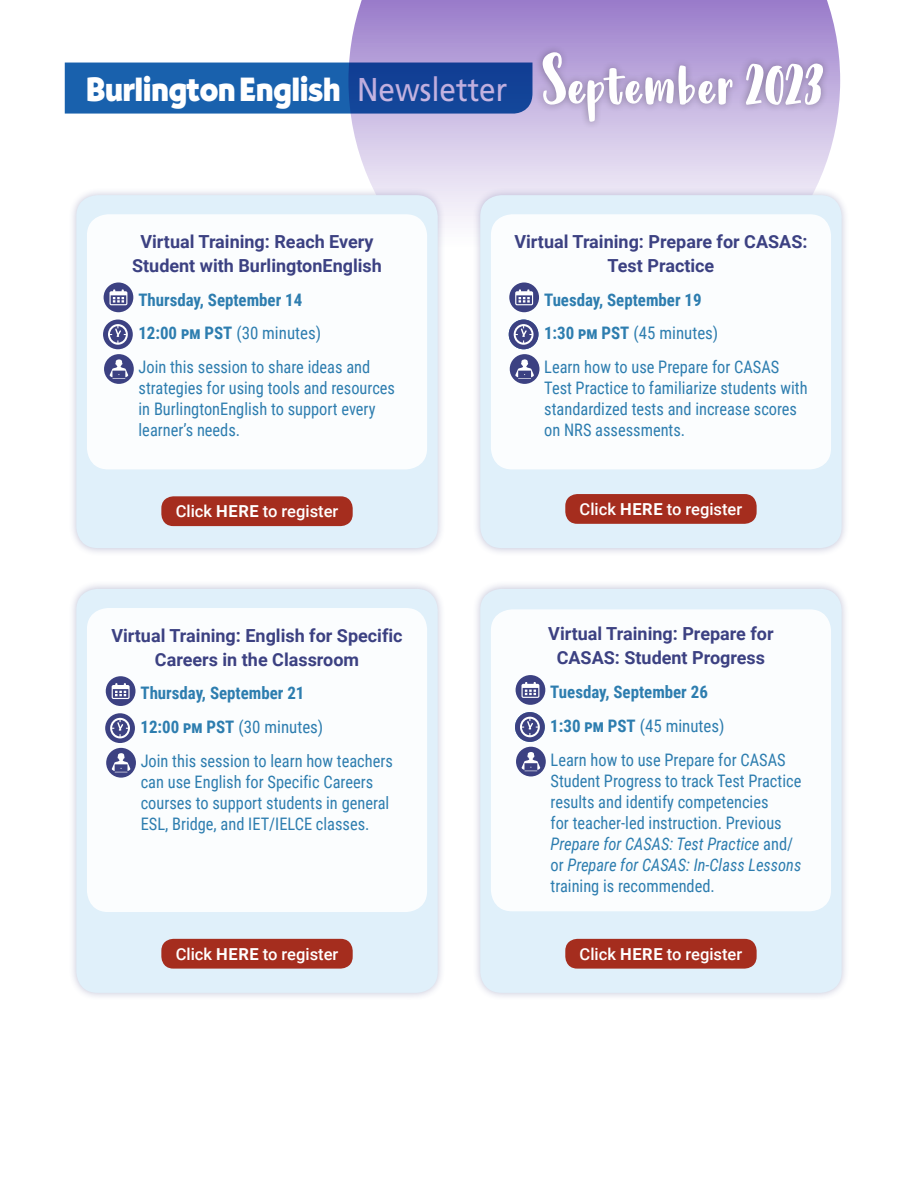
<style>
.page{position:relative;width:918px;height:1188px;background:#fff}
.page>*{position:absolute;margin:0;border:0;box-sizing:border-box;transform-origin:0 0}
.t1{font:33px "Cg Bernhardt Bd";color:#fff;scale:.9 1}
.t2{font:700 18px/24px "Roboto";color:#3c4182;text-align:center}
.t3{font:17.25px/21px "Roboto Condensed";color:#2d7daf;scale:.95 1}
.t4{font:17.25px "Roboto Condensed";color:#2d7daf}
.t5{font:700 17.25px "Roboto Condensed";color:#2d7daf}
.t6{font:500 16.5px "Roboto";color:#fff}
.s1{font-family:"Frutiger"}
.s2{font-weight:700}
.s3{font-style:italic}
</style>
<div class="page">
<svg style="left:348px;top:0;width:492px;height:222px;background:#c6b5e1"></svg>
<svg style="left:65px;top:63px;width:467px;height:51px;background:#1856a5"></svg>
<div style="left:738px;top:56px;width:93px;height:57px;background:#000;opacity:.3"></div>
<svg style="left:746px;top:61px;width:77px;height:44px"></svg>
<div style="left:535px;top:45px;width:205px;height:84px;background:#000;opacity:.3"></div>
<svg style="left:542px;top:52px;width:191px;height:70px"></svg>
<div style="left:68px;top:187px;width:378px;height:369px;background:#3c4182;opacity:.3"></div>
<div style="left:76px;top:195px;width:362px;height:353px;background:#e0f0fa;border-radius:21px"></div>
<div style="left:87px;top:214px;width:340px;height:255px;background:#fff;border-radius:21px"></div>
<svg style="left:104px;top:282px;width:29px;height:30px"></svg>
<svg style="left:110px;top:289px;width:17px;height:16px"></svg>
<div style="left:103px;top:320px;width:30px;height:29px;background:#3c4182;border-radius:50%"></div>
<svg style="left:108px;top:324px;width:20px;height:21px"></svg>
<div style="left:104px;top:354px;width:30px;height:30px;background:#3c4182;border-radius:50%"></div>
<svg style="left:109px;top:359px;width:20px;height:20px"></svg>
<div style="left:161px;top:496px;width:192px;height:30px;background:#a52d1e;border-radius:12px"></div>
<div style="left:472px;top:187px;width:378px;height:369px;background:#3c4182;opacity:.3"></div>
<div style="left:480px;top:195px;width:362px;height:353px;background:#e0f0fa;border-radius:21px"></div>
<div style="left:491px;top:214px;width:340px;height:255px;background:#fff;border-radius:21px"></div>
<svg style="left:509px;top:282px;width:30px;height:30px"></svg>
<svg style="left:515px;top:289px;width:18px;height:16px"></svg>
<div style="left:509px;top:320px;width:29px;height:29px;background:#3c4182;border-radius:50%"></div>
<svg style="left:514px;top:324px;width:20px;height:21px"></svg>
<div style="left:510px;top:354px;width:29px;height:30px;background:#3c4182;border-radius:50%"></div>
<svg style="left:515px;top:359px;width:19px;height:20px"></svg>
<div style="left:565px;top:494px;width:192px;height:30px;background:#a52d1e;border-radius:12px"></div>
<div style="left:472px;top:581px;width:378px;height:420px;background:#3c4182;opacity:.3"></div>
<div style="left:480px;top:589px;width:362px;height:404px;background:#e0f0fa;border-radius:21px"></div>
<div style="left:491px;top:609px;width:340px;height:302px;background:#fff;border-radius:21px"></div>
<div style="left:516px;top:675px;width:29px;height:30px;background:#3c4182;border-radius:50%"></div>
<svg style="left:522px;top:682px;width:17px;height:16px"></svg>
<div style="left:515px;top:712px;width:30px;height:30px;background:#3c4182;border-radius:50%"></div>
<svg style="left:520px;top:717px;width:20px;height:20px"></svg>
<div style="left:516px;top:747px;width:30px;height:29px;background:#3c4182;border-radius:50%"></div>
<svg style="left:521px;top:752px;width:20px;height:19px"></svg>
<div style="left:565px;top:939px;width:192px;height:30px;background:#a52d1e;border-radius:12px"></div>
<div style="left:68px;top:581px;width:378px;height:420px;background:#3c4182;opacity:.3"></div>
<div style="left:76px;top:589px;width:362px;height:404px;background:#e0f0fa;border-radius:21px"></div>
<div style="left:87px;top:608px;width:340px;height:304px;background:#fff;border-radius:21px"></div>
<div style="left:106px;top:676px;width:30px;height:30px;background:#3c4182;border-radius:50%"></div>
<svg style="left:112px;top:683px;width:18px;height:16px"></svg>
<svg style="left:105px;top:713px;width:30px;height:30px"></svg>
<svg style="left:110px;top:718px;width:20px;height:20px"></svg>
<svg style="left:106px;top:748px;width:30px;height:30px"></svg>
<svg style="left:111px;top:753px;width:20px;height:19px"></svg>
<div style="left:161px;top:939px;width:192px;height:30px;background:#a52d1e;border-radius:12px"></div>
<h1 class="t1" style="left:86px;top:69px;width:470px">BurlingtonEnglish <span class="s1">Newsletter</span></h1>
<p class="t2" style="left:132px;top:229px;width:251px">Virtual Training: Reach Every<br>Student with BurlingtonEnglish</p>
<p class="t5" style="left:138px;top:287px;width:165px">Thursday, September 14</p>
<p class="t4" style="left:138px;top:321px;width:184px"><span class="s2">12:00 pm PST</span> (30 minutes)</p>
<p class="t3" style="left:139px;top:356px;width:272px">Join this session to share ideas and strategies for using tools and resources in BurlingtonEnglish to support every learner’s needs.</p>
<p class="t6" style="left:176px;top:500px;width:164px">Click <span class="s2">HERE</span> to register</p>
<p class="t2" style="left:111px;top:623px;width:293px">Virtual Training: English for Specific<br>Careers in the Classroom</p>
<p class="t5" style="left:140px;top:681px;width:165px">Thursday, September 21</p>
<p class="t4" style="left:140px;top:715px;width:184px"><span class="s2">12:00 pm PST</span> (30 minutes)</p>
<p class="t3" style="left:141px;top:750px;width:267px">Join this session to learn how teachers can use English for Specific Careers courses to support students in general ESL, Bridge, and IET/IELCE classes.</p>
<p class="t6" style="left:176px;top:942px;width:164px">Click <span class="s2">HERE</span> to register</p>
<p class="t2" style="left:514px;top:229px;width:295px">Virtual Training: Prepare for CASAS:<br>Test Practice</p>
<p class="t5" style="left:544px;top:287px;width:159px">Tuesday, September 19</p>
<p class="t4" style="left:544px;top:321px;width:176px"><span class="s2">1:30 pm PST</span> (45 minutes)</p>
<p class="t3" style="left:544px;top:356px;width:279px">Learn how to use Prepare for CASAS Test Practice to familiarize students with standardized tests and increase scores on NRS assessments.</p>
<p class="t6" style="left:580px;top:498px;width:164px">Click <span class="s2">HERE</span> to register</p>
<p class="t2" style="left:548px;top:621px;width:227px">Virtual Training: Prepare for<br>CASAS: Student Progress</p>
<p class="t5" style="left:550px;top:680px;width:159px">Tuesday, September 26</p>
<p class="t4" style="left:550px;top:714px;width:176px"><span class="s2">1:30 pm PST</span> (45 minutes)</p>
<p class="t3" style="left:551px;top:748px;width:265px">Learn how to use Prepare for CASAS Student Progress to track Test Practice results and identify competencies<br>for teacher-led instruction. Previous <span class="s3">Prepare for CASAS: Test Practice</span> and/ or <span class="s3">Prepare for CASAS: In-Class Lessons </span>training is recommended.</p>
<p class="t6" style="left:580px;top:942px;width:164px">Click <span class="s2">HERE</span> to register</p>
</div>
